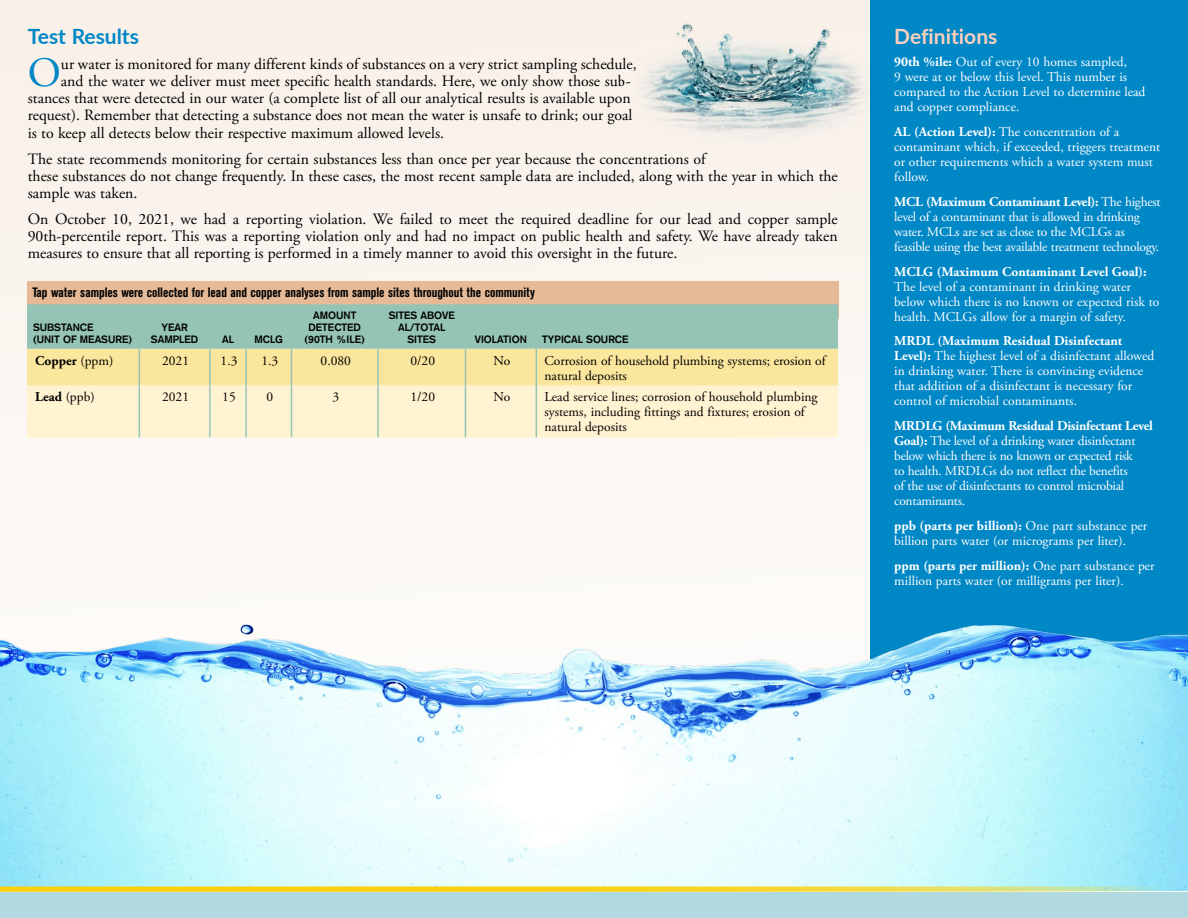
<style>
.page{position:relative;width:1188px;height:918px;background:#faf4ef}
.page>*{position:absolute;margin:0;border:0;box-sizing:border-box;transform-origin:0 0}
.Initial_Cap{font:41.7px "Adobe Garamond Pro";color:#0087c6}
.Article_Headline-21{font:700 21px "Lato";color:#0087c6}
.Article_Headline-21-2{font:700 21px "Lato";color:#fcd0be}
.Paragraphs{font:15.75px/17.2px "Adobe Garamond Pro";color:#000}
.Initial_Cap-2{font:15.75px "Adobe Garamond Pro";color:#000}
.Table_definitions_te{font:13.5px/15px "Adobe Garamond Pro";color:#fff}
.Table_definitions_te-2{font:13.5px/15px "Adobe Garamond Pro";letter-spacing:-.02em;color:#fff}
.Table_Text{font:13.5px/15px "Adobe Garamond Pro";color:#000}
.Table_Subhead__Tap_W{font:700 condensed 13.5px "Akzidenz Grotesk Pro";color:#000}
.Table_Text-2{font:700 13.5px "Adobe Garamond Pro";color:#000}
.Table_Headers{font:700 10.5px/12px "Akzidenz Grotesk";color:#000;text-align:center}
.s1{font-weight:400}
.s2{font-weight:700}
</style>
<div class="page">
<div style="left:870px;top:0;width:318px;height:675px;background:#0087c6"></div>
<div style="left:27px;top:281px;width:811px;height:38px;background:#e6ba97"></div>
<svg style="left:27px;top:304px;width:811px;height:133px;background:#dadfba"></svg>
<hr style="left:139px;top:349px;width:1px;height:37px;background:#95c4b7">
<hr style="left:209px;top:349px;width:2px;height:37px;background:#95c4b7">
<hr style="left:245px;top:349px;width:2px;height:37px;background:#95c4b7">
<hr style="left:291px;top:349px;width:1px;height:37px;background:#95c4b7">
<hr style="left:377px;top:349px;width:2px;height:37px;background:#95c4b7">
<hr style="left:465px;top:349px;width:1px;height:37px;background:#95c4b7">
<hr style="left:536px;top:349px;width:1px;height:37px;background:#95c4b7">
<hr style="left:139px;top:386px;width:1px;height:51px;background:#95c4b7">
<hr style="left:209px;top:386px;width:2px;height:51px;background:#95c4b7">
<hr style="left:245px;top:386px;width:2px;height:51px;background:#95c4b7">
<hr style="left:291px;top:386px;width:1px;height:51px;background:#95c4b7">
<hr style="left:377px;top:386px;width:2px;height:51px;background:#95c4b7">
<hr style="left:465px;top:386px;width:1px;height:51px;background:#95c4b7">
<hr style="left:536px;top:386px;width:1px;height:51px;background:#95c4b7">
<img style="left:642px;top:22px;width:223px;height:111px">
<img style="left:0;top:624px;width:1188px;height:267px">
<div style="left:0;top:892px;width:1188px;height:26px;background:#b1d9e0"></div>
<svg style="left:0;top:886px;width:1161px;height:6px;background:#edda4b"></svg>
<p class="Article_Headline-21" style="left:28px;top:21px;width:113px">Test Results</p>
<p class="Initial_Cap" style="left:28px;top:48px;width:35px">O</p>
<p class="Initial_Cap-2" style="left:61px;top:54px;width:577px">ur water is monitored for many different kinds of substances on a very strict sampling schedule,</p>
<p class="Initial_Cap-2" style="left:61px;top:71px;width:571px">and the water we deliver must meet specific health standards. Here, we only show those sub-</p>
<p class="Initial_Cap-2" style="left:28px;top:89px;width:605px">stances that were detected in our water (a complete list of all our analytical results is available upon</p>
<p class="Initial_Cap-2" style="left:28px;top:106px;width:606px">request). Remember that detecting a substance does not mean the water is unsafe to drink; our goal</p>
<p class="Initial_Cap-2" style="left:28px;top:123px;width:418px">is to keep all detects below their respective maximum allowed levels.</p>
<p class="Paragraphs" style="left:28px;top:150px;width:812px">The state recommends monitoring for certain substances less than once per year because the concentrations of<br>these substances do not change frequently. In these cases, the most recent sample data are included, along with the year in which the sample was taken.</p>
<p class="Paragraphs" style="left:28px;top:211px;width:811px;text-align:justify">On October 10, 2021, we had a reporting violation. We failed to meet the required deadline for our lead and copper sample 90th-percentile report. This was a reporting violation only and had no impact on public health and safety. We have already taken measures to ensure that all reporting is performed in a timely manner to avoid this oversight in the future.</p>
<p class="Table_Subhead__Tap_W" style="left:32px;top:283px;width:504px">Tap water samples were collected for lead and copper analyses from sample sites throughout the community</p>
<p class="Table_Headers" style="left:33px;top:321px;width:62px">SUBSTANCE</p>
<p class="Table_Headers" style="left:33px;top:333px;width:101px">(UNIT OF MEASURE)</p>
<p class="Table_Headers" style="left:305px;top:309px;width:62px">AMOUNT<br>DETECTED (90TH %ILE)</p>
<p class="Table_Headers" style="left:389px;top:309px;width:68px">SITES ABOVE<br>AL/TOTAL<br>SITES</p>
<p class="Table_Headers" style="left:161px;top:321px;width:28px">YEAR</p>
<p class="Table_Headers" style="left:151px;top:333px;width:49px">SAMPLED</p>
<p class="Table_Headers" style="left:222px;top:333px;width:13px">AL</p>
<p class="Table_Headers" style="left:255px;top:333px;width:30px">MCLG</p>
<p class="Table_Headers" style="left:475px;top:333px;width:54px">VIOLATION</p>
<p class="Table_Headers" style="left:542px;top:333px;width:88px">TYPICAL SOURCE</p>
<p class="Table_Text-2" style="left:35px;top:352px;width:80px">Copper <span class="s1">(ppm)</span></p>
<p class="Table_Text" style="left:162px;top:353px;width:28px">2021</p>
<p class="Table_Text" style="left:221px;top:353px;width:18px">1.3</p>
<p class="Table_Text" style="left:261px;top:353px;width:18px">1.3</p>
<p class="Table_Text" style="left:321px;top:353px;width:32px">0.080</p>
<p class="Table_Text" style="left:410px;top:353px;width:26px">0/20</p>
<p class="Table_Text" style="left:494px;top:353px;width:18px">No</p>
<p class="Table_Text" style="left:544px;top:353px;width:283px">Corrosion of household plumbing systems; erosion of natural deposits</p>
<p class="Table_Text" style="left:35px;top:390px;width:61px"><span class="s2">Lead</span> (ppb)</p>
<p class="Table_Text" style="left:162px;top:390px;width:28px">2021</p>
<p class="Table_Text" style="left:222px;top:390px;width:15px">15</p>
<p class="Table_Text" style="left:267px;top:390px;width:8px">0</p>
<p class="Table_Text" style="left:332px;top:390px;width:8px">3</p>
<p class="Table_Text" style="left:410px;top:390px;width:26px">1/20</p>
<p class="Table_Text" style="left:494px;top:390px;width:18px">No</p>
<p class="Table_Text" style="left:544px;top:390px;width:275px">Lead service lines; corrosion of household plumbing systems, including fittings and fixtures; erosion of natural deposits</p>
<p class="Article_Headline-21-2" style="left:894px;top:21px;width:105px">Definitions</p>
<p class="Table_definitions_te" style="left:894px;top:55px;width:253px"><span class="s2">90th %ile:</span> Out of every 10 homes sampled,<br>9 were at or below this level. This number is compared to the Action Level to determine lead and copper compliance.</p>
<p class="Table_definitions_te" style="left:894px;top:125px;width:268px"><span class="s2">AL (Action Level):</span> The concentration of a contaminant which, if exceeded, triggers treatment or other requirements which a water system must follow.</p>
<p class="Table_definitions_te-2" style="left:894px;top:195px;width:268px"><span class="s2">MCL (Maximum Contaminant Level):</span> The highest level of a contaminant that is allowed in drinking water. MCLs are set as close to the MCLGs as feasible using the best available treatment technology.</p>
<p class="Table_definitions_te" style="left:894px;top:264px;width:267px"><span class="s2">MCLG (Maximum Contaminant Level Goal):<br></span>The level of a contaminant in drinking water below which there is no known or expected risk to health. MCLGs allow for a margin of safety.</p>
<p class="Table_definitions_te" style="left:894px;top:334px;width:262px"><span class="s2">MRDL (Maximum Residual Disinfectant Level):</span> The highest level of a disinfectant allowed in drinking water. There is convincing evidence that addition of a disinfectant is necessary for control of microbial contaminants.</p>
<p class="Table_definitions_te-2" style="left:894px;top:419px;width:260px"><span class="s2">MRDLG (Maximum Residual Disinfectant Level Goal):</span> The level of a drinking water disinfectant below which there is no known or expected risk<br>to health. MRDLGs do not reflect the benefits<br>of the use of disinfectants to control microbial contaminants.</p>
<p class="Table_definitions_te" style="left:894px;top:519px;width:255px"><span class="s2">ppb (parts per billion):</span> One part substance per billion parts water (or micrograms per liter).</p>
<p class="Table_definitions_te" style="left:894px;top:558px;width:262px"><span class="s2">ppm (parts per million):</span> One part substance per million parts water (or milligrams per liter).</p>
</div>
